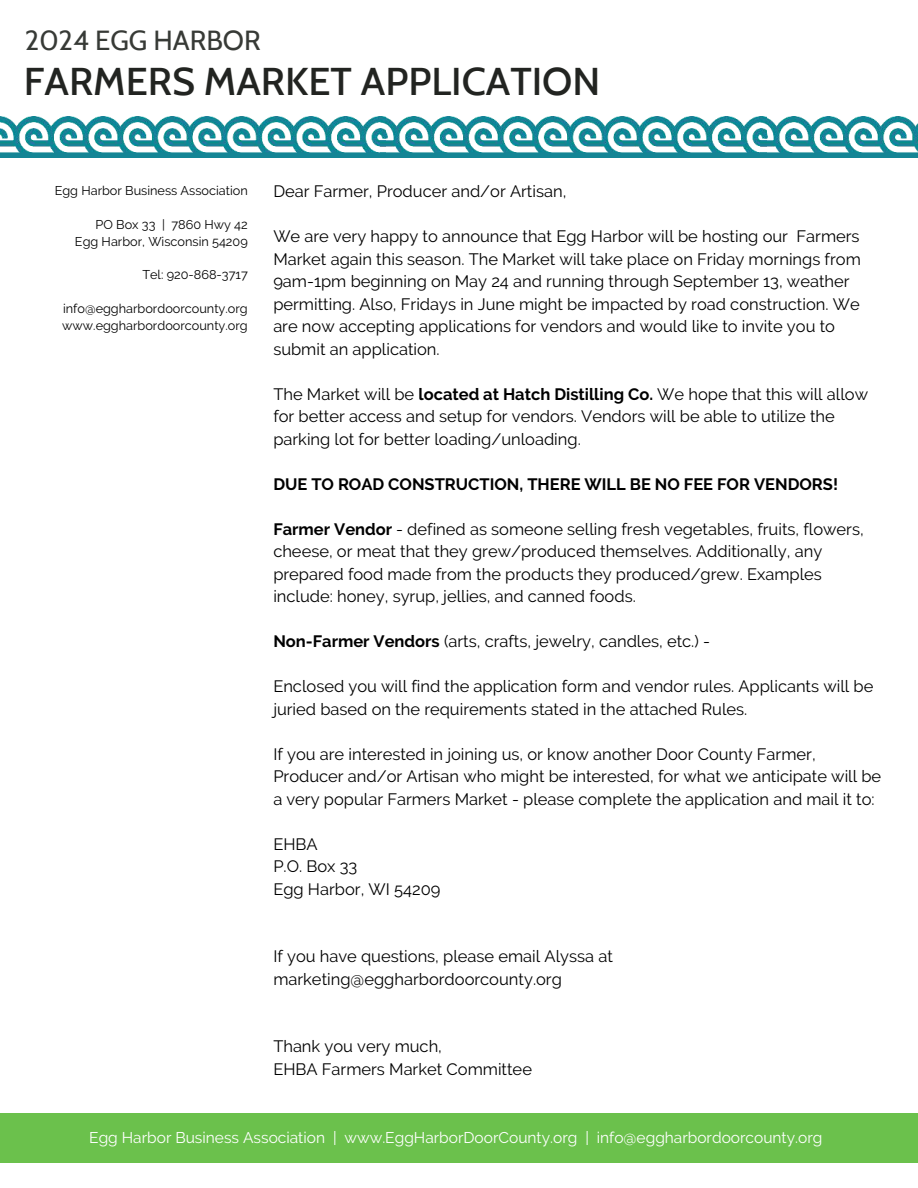
<style>
.page{position:relative;width:918px;height:1188px;background:#fff}
.page>*{position:absolute;margin:0;border:0;box-sizing:border-box;transform-origin:0 0}
.t1{font:500 39.45px "Cabin";color:#222421}
.t2{font:27.6px "Cabin";color:#373a36}
.t3{font:16.5px/22.5px "Raleway";color:#000}
.t4{font:700 16.5px "Raleway";color:#000}
.t5{font:15.45px "Raleway";color:#fff}
.t6{font:12.75px/17px "Raleway";color:#000;text-align:right}
.s1{font-weight:700}
</style>
<div class="page">
<div style="left:0;top:1114px;width:918px;height:49px;background:#6bc14c"></div>
<img style="left:0;top:117px;width:380px;height:40px">
<img style="left:380px;top:117px;width:381px;height:40px">
<img style="left:761px;top:117px;width:157px;height:40px">
<h2 class="t2" style="left:25px;top:19px;width:237px">2024 EGG HARBOR</h2>
<h1 class="t1" style="left:24px;top:50px;width:578px">FARMERS MARKET APPLICATION</h1>
<p class="t6" style="left:55px;top:182px;width:195px">Egg Harbor Business Association</p>
<p class="t6" style="left:75px;top:216px;width:174px">PO Box 33 | 7860 Hwy 42<br>Egg Harbor, Wisconsin 54209</p>
<p class="t6" style="left:142px;top:266px;width:107px">Tel: 920-868-3717</p>
<p class="t6" style="left:62px;top:300px;width:187px;text-align:left">info@eggharbordoorcounty.org www.eggharbordoorcounty.org</p>
<p class="t3" style="left:273px;top:180px;width:295px">Dear Farmer, Producer and/or Artisan,</p>
<p class="t3" style="left:273px;top:225px;width:589px">We are very happy to announce that Egg Harbor will be hosting our Farmers Market again this season. The Market will take place on Friday mornings from 9am-1pm beginning on May 24 and running through September 13, weather permitting. Also, Fridays in June might be impacted by road construction. We are now accepting applications for vendors and would like to invite you to submit an application.</p>
<p class="t3" style="left:273px;top:383px;width:596px">The Market will be <span class="s1">located at Hatch Distilling Co.</span> We hope that this will allow for better access and setup for vendors. Vendors will be able to utilize the parking lot for better loading/unloading.</p>
<p class="t4" style="left:273px;top:475px;width:566px">DUE TO ROAD CONSTRUCTION, THERE WILL BE NO FEE FOR VENDORS!</p>
<p class="t3" style="left:273px;top:518px;width:592px"><span class="s1">Farmer Vendor</span> - defined as someone selling fresh vegetables, fruits, flowers, cheese, or meat that they grew/produced themselves. Additionally, any prepared food made from the products they produced/grew. Examples include: honey, syrup, jellies, and canned foods.</p>
<p class="t3" style="left:273px;top:630px;width:438px"><span class="s1">Non-Farmer Vendors</span> (arts, crafts, jewelry, candles, etc.) -</p>
<p class="t3" style="left:273px;top:675px;width:602px">Enclosed you will find the application form and vendor rules. Applicants will be juried based on the requirements stated in the attached Rules.</p>
<p class="t3" style="left:273px;top:743px;width:609px">If you are interested in joining us, or know another Door County Farmer,<br>Producer and/or Artisan who might be interested, for what we anticipate will be a very popular Farmers Market - please complete the application and mail it to:</p>
<p class="t3" style="left:273px;top:833px;width:169px">EHBA<br>P.O. Box 33<br>Egg Harbor, WI 54209</p>
<p class="t3" style="left:273px;top:945px;width:341px">If you have questions, please email Alyssa at marketing@eggharbordoorcounty.org</p>
<p class="t3" style="left:273px;top:1035px;width:260px">Thank you very much,<br>EHBA Farmers Market Committee</p>
<p class="t5" style="left:89px;top:1128px;width:735px">Egg Harbor Business Association | www.EggHarborDoorCounty.org | info@eggharbordoorcounty.org</p>
</div>
